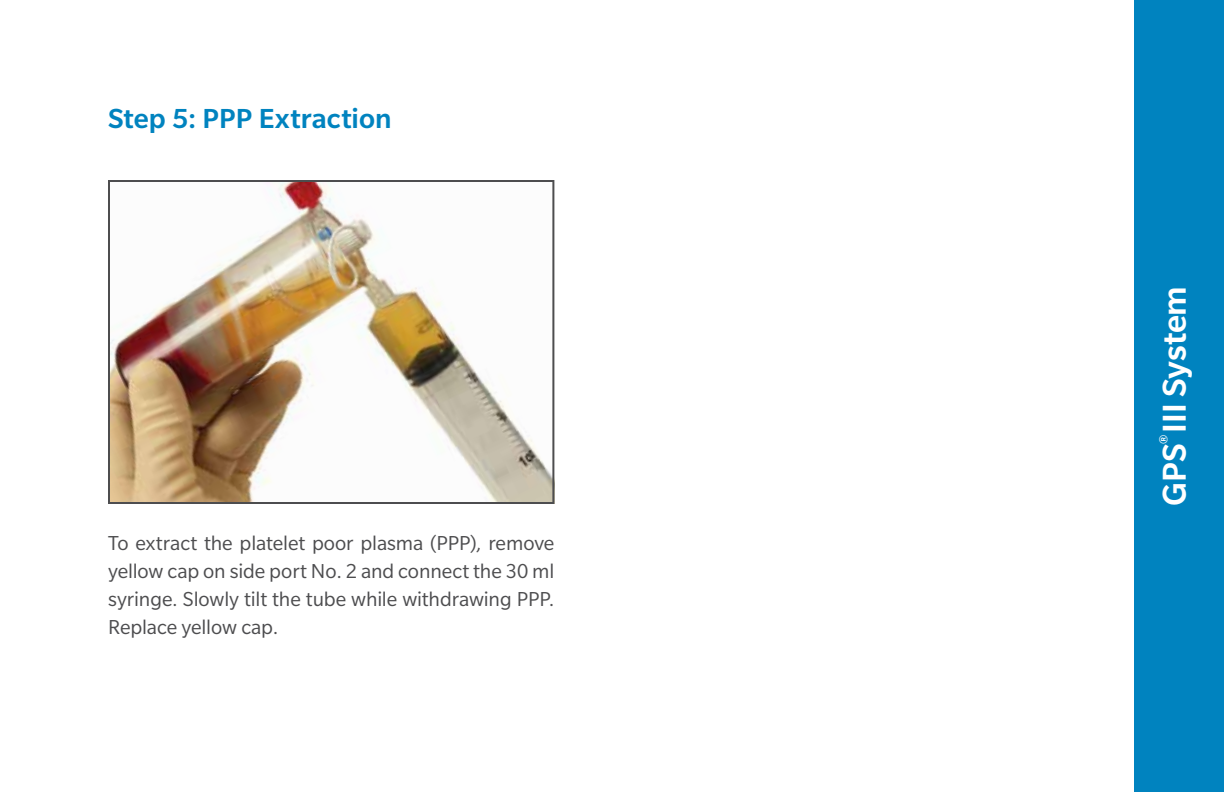
<style>
.page{position:relative;width:1224px;height:792px;background:#fff}
.page>*{position:absolute;margin:0;border:0;box-sizing:border-box;transform-origin:0 0}
.t1{font:500 36px "Slate Pro";letter-spacing:-.005em;color:#fff}
.t2{font:500 30px "Slate Pro";letter-spacing:.005em;color:#0083bf}
.t3{font:22px/28px "Slate Pro";letter-spacing:-.005em;color:#4d4d4f;text-align:justify}
.t4{font:500 13.6px "Slate Pro";color:#fff}
</style>
<div class="page">
<div style="left:1134px;top:0;width:90px;height:792px;background:#0083bf"></div>
<img style="left:111px;top:183px;width:440px;height:318px">
<div style="left:108px;top:180px;width:446px;height:324px;border:2px solid #4d4d4f"></div>
<h2 class="t2" style="left:108px;top:102px;width:285px">Step 5: PPP Extraction</h2>
<p class="t3" style="left:108px;top:529px;width:448px">To extract the platelet poor plasma (PPP), remove yellow cap on side port No. 2 and connect the 30 ml syringe. Slowly tilt the tube while withdrawing PPP.<br>Replace yellow cap.</p>
<h1 class="t1" style="left:1155px;top:506px;width:222px;rotate:-90deg">GPS III System</h1>
<p class="t4" style="left:1158px;top:444px;width:11px;rotate:-90deg">®</p>
</div>
